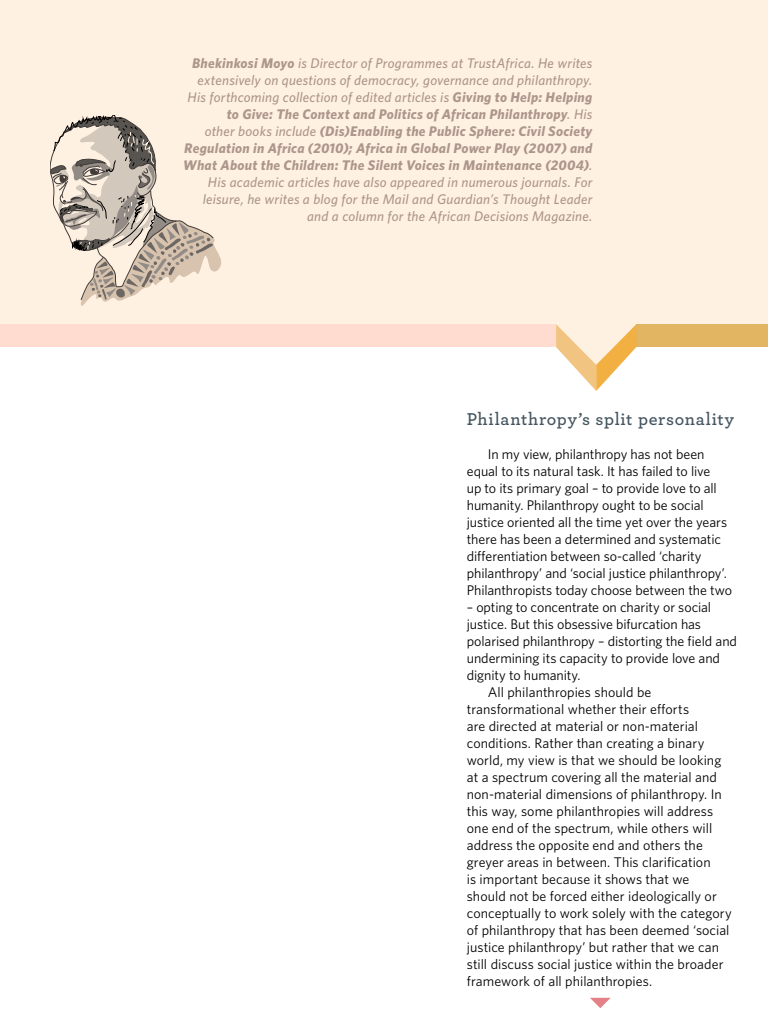
<style>
.page{position:relative;width:768px;height:1024px;background:#fff}
.page>*{position:absolute;margin:0;border:0;box-sizing:border-box;transform-origin:0 0}
.t1{font:600 18px "Archer";letter-spacing:.04em;color:#455560}
.t2{font:14px/17px "Whitney";color:#000}
.t3{font:italic 500 14px/17px "Whitney";letter-spacing:.015em;color:#ad968d;text-align:right}
.s1{font-weight:700}
</style>
<div class="page">
<div style="left:0;top:0;width:768px;height:348px;background:#fff1e1"></div>
<svg style="left:590px;top:998px;width:21px;height:10px"></svg>
<div style="left:636px;top:324px;width:132px;height:23px;background:#e2b563"></div>
<div style="left:0;top:324px;width:556px;height:23px;background:#ffdbd0"></div>
<svg style="left:556px;top:324px;width:80px;height:67px"></svg>
<svg style="left:50px;top:115px;width:171px;height:191px"></svg>
<p class="t3" style="left:183px;top:54px;width:411px"><span class="s1">Bhekinkosi Moyo</span> is Director of Programmes at TrustAfrica. He writes extensively on questions of democracy, governance and philanthropy.<br>His forthcoming collection of edited articles is <span class="s1">Giving to Help: Helping to Give: The Context and Politics of African Philanthropy</span>. His<br>other books include <span class="s1">(Dis)Enabling the Public Sphere: Civil Society Regulation in Africa (2010); Africa in Global Power Play (2007) and What About the Children: The Silent Voices in Maintenance (2004)</span>.<br>His academic articles have also appeared in numerous journals. For leisure, he writes a blog for the Mail and Guardian’s Thought Leader and a column for the African Decisions Magazine.</p>
<p class="t1" style="left:467px;top:406px;width:269px">Philanthropy’s split personality</p>
<p class="t2" style="left:467px;top:445px;width:267px;text-indent:21px">In my view, philanthropy has not been equal to its natural task. It has failed to live<br>up to its primary goal – to provide love to all humanity. Philanthropy ought to be social justice oriented all the time yet over the years there has been a determined and systematic differentiation between so-called ‘charity philanthropy’ and ‘social justice philanthropy’.<br>Philanthropists today choose between the two</p>
<p class="t2" style="left:467px;top:598px;width:246px">– opting to concentrate on charity or social</p>
<p class="t2" style="left:467px;top:615px;width:236px">justice. But this obsessive bifurcation has</p>
<p class="t2" style="left:467px;top:632px;width:272px">polarised philanthropy – distorting the field and</p>
<p class="t2" style="left:467px;top:649px;width:255px">undermining its capacity to provide love and</p>
<p class="t2" style="left:467px;top:666px;width:115px">dignity to humanity.</p>
<p class="t2" style="left:488px;top:683px;width:165px">All philanthropies should be</p>
<p class="t2" style="left:467px;top:700px;width:224px">transformational whether their efforts</p>
<p class="t2" style="left:467px;top:717px;width:233px">are directed at material or non-material</p>
<p class="t2" style="left:467px;top:734px;width:239px">conditions. Rather than creating a binary</p>
<p class="t2" style="left:467px;top:751px;width:256px">world, my view is that we should be looking</p>
<p class="t2" style="left:467px;top:768px;width:252px">at a spectrum covering all the material and</p>
<p class="t2" style="left:467px;top:785px;width:257px">non-material dimensions of philanthropy. In</p>
<p class="t2" style="left:467px;top:802px;width:248px">this way, some philanthropies will address</p>
<p class="t2" style="left:467px;top:819px;width:247px">one end of the spectrum, while others will</p>
<p class="t2" style="left:467px;top:836px;width:238px">address the opposite end and others the</p>
<p class="t2" style="left:467px;top:853px;width:245px">greyer areas in between. This clarification</p>
<p class="t2" style="left:467px;top:870px;width:224px">is important because it shows that we</p>
<p class="t2" style="left:467px;top:887px;width:252px">should not be forced either ideologically or</p>
<p class="t2" style="left:467px;top:904px;width:267px">conceptually to work solely with the category</p>
<p class="t2" style="left:467px;top:921px;width:264px">of philanthropy that has been deemed ‘social</p>
<p class="t2" style="left:467px;top:938px;width:254px">justice philanthropy’ but rather that we can</p>
<p class="t2" style="left:467px;top:955px;width:258px">still discuss social justice within the broader</p>
<p class="t2" style="left:467px;top:972px;width:187px">framework of all philanthropies.</p>
</div>
